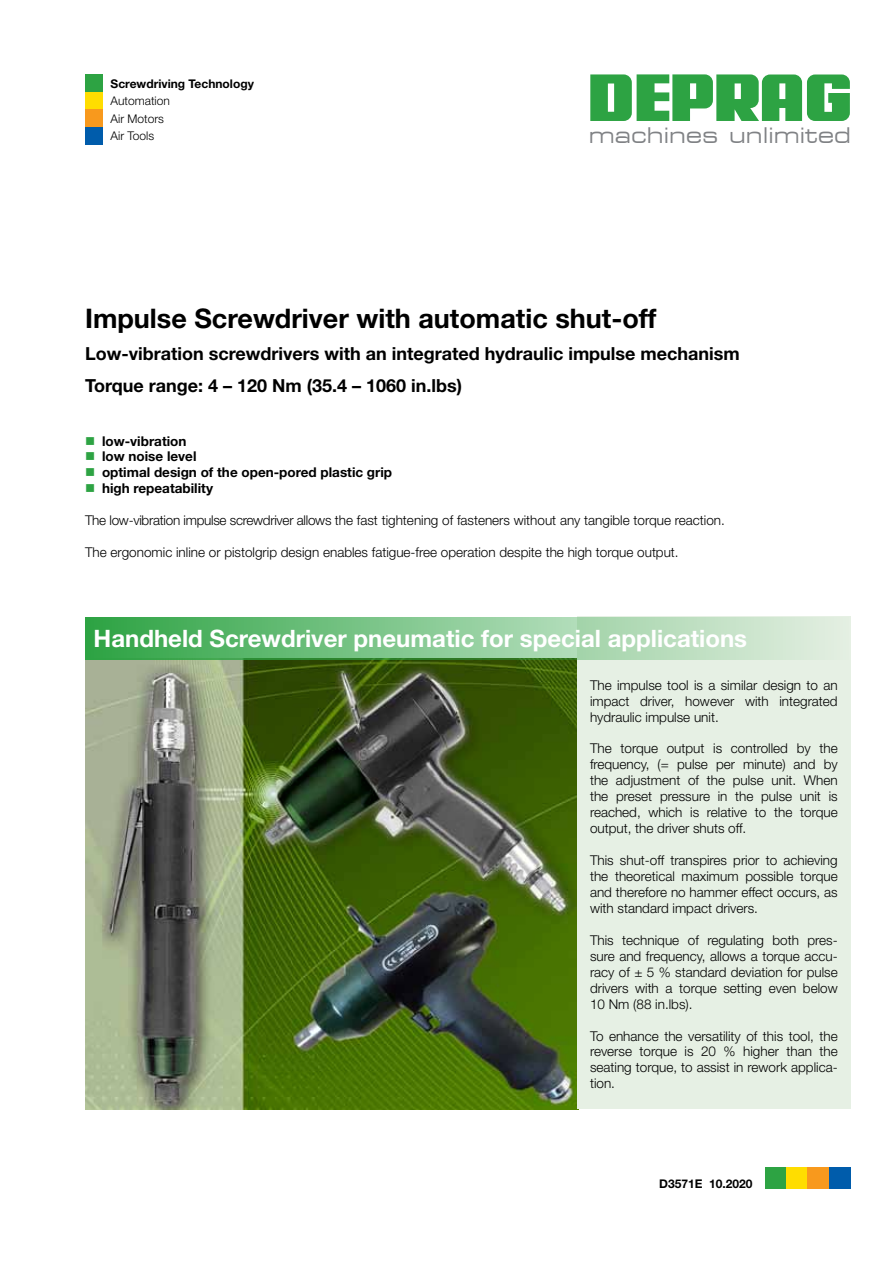
<style>
.page{position:relative;width:893px;height:1263px;background:#fff}
.page>*{position:absolute;margin:0;border:0;box-sizing:border-box;transform-origin:0 0}
.t1{font:700 27px "Helvetica Neue LT Std";color:#000}
.t2{font:700 24px "Helvetica Neue LT Std";color:#fff}
.t3{font:expanded 21.45px "Square 721 BT";color:#808285}
.t4{font:700 18px/32px "Helvetica Neue LT Std";color:#000}
.t5{font:300 13.5px/15.9px "Helvetica Neue LT Std";color:#000;text-align:justify}
.t6{font:700 13.5px "Helvetica Neue LT Std";color:#000}
.t7{font:700 12px "Helvetica Neue LT Std";color:#000}
.t8{font:300 12px/17.5px "Helvetica Neue LT Std";color:#000}
.s1{color:#2da343}
</style>
<div class="page">
<div style="left:765px;top:1167px;width:21px;height:22px;background:#2da343"></div>
<div style="left:786px;top:1167px;width:22px;height:22px;background:#fd0"></div>
<div style="left:808px;top:1167px;width:21px;height:22px;background:#f8991d"></div>
<div style="left:829px;top:1167px;width:21px;height:22px;background:#005cab"></div>
<img style="left:85px;top:659px;width:492px;height:450px">
<div style="left:577px;top:617px;width:273px;height:492px;background:#e6f0e4"></div>
<div style="left:85px;top:617px;width:764px;height:42px;background:linear-gradient(to right,#34a74a,#e7f1e5)"></div>
<div style="left:85px;top:74px;width:18px;height:18px;background:#2da343"></div>
<div style="left:85px;top:92px;width:18px;height:17px;background:#fd0"></div>
<div style="left:85px;top:109px;width:18px;height:18px;background:#f8991d"></div>
<div style="left:85px;top:127px;width:18px;height:18px;background:#005cab"></div>
<svg style="left:590px;top:74px;width:260px;height:47px"></svg>
<p class="t7" style="left:111px;top:76px;width:145px">Screwdriving Technology</p>
<p class="t8" style="left:111px;top:92px;width:61px">Automation<br>Air Motors<br>Air Tools</p>
<h3 class="t3" style="left:589px;top:123px;width:263px">machines unlimited</h3>
<h1 class="t1" style="left:85px;top:302px;width:573px">Impulse Screwdriver with automatic shut-off</h1>
<h3 class="t4" style="left:85px;top:337px;width:656px">Low-vibration screwdrivers with an integrated hydraulic impulse mechanism<br>Torque range: 4 – 120 Nm (35.4 – 1060 in.lbs)</h3>
<p class="t6" style="left:85px;top:432px;width:103px"><span class="s1">■</span> low-vibration</p>
<p class="t6" style="left:85px;top:448px;width:113px"><span class="s1">■</span> low noise level</p>
<p class="t6" style="left:85px;top:464px;width:309px"><span class="s1">■</span> optimal design of the open-pored plastic grip</p>
<p class="t6" style="left:85px;top:480px;width:129px"><span class="s1">■</span> high repeatability</p>
<p class="t5" style="left:85px;top:512px;width:641px">The low-vibration impulse screwdriver allows the fast tightening of fasteners without any tangible torque reaction.</p>
<p class="t5" style="left:85px;top:544px;width:595px">The ergonomic inline or pistolgrip design enables fatigue-free operation despite the high torque output.</p>
<h2 class="t2" style="left:94px;top:623px;width:655px">Handheld Screwdriver pneumatic for special applications</h2>
<p class="t5" style="left:590px;top:677px;width:249px">The impulse tool is a similar design to an impact driver, however with integrated hydraulic impulse unit.</p>
<p class="t5" style="left:590px;top:740px;width:249px">The torque output is controlled by the frequency, (= pulse per minute) and by the adjustment of the pulse unit. When the preset pressure in the pulse unit is reached, which is relative to the torque output, the driver shuts off.</p>
<p class="t5" style="left:590px;top:852px;width:249px">This shut-off transpires prior to achieving the theoretical maximum possible torque and therefore no hammer effect occurs, as with standard impact drivers.</p>
<p class="t5" style="left:590px;top:932px;width:249px">This technique of regulating both pres&shy;sure and frequency, allows a torque accu&shy;racy of ± 5 % standard deviation for pulse drivers with a torque setting even below 10 Nm (88 in.lbs).</p>
<p class="t5" style="left:590px;top:1027px;width:249px">To enhance the versatility of this tool, the reverse torque is 20 % higher than the seating torque, to assist in rework applica&shy;tion.</p>
<p class="t7" style="left:659px;top:1177px;width:95px">D3571E 10.2020</p>
</div>
